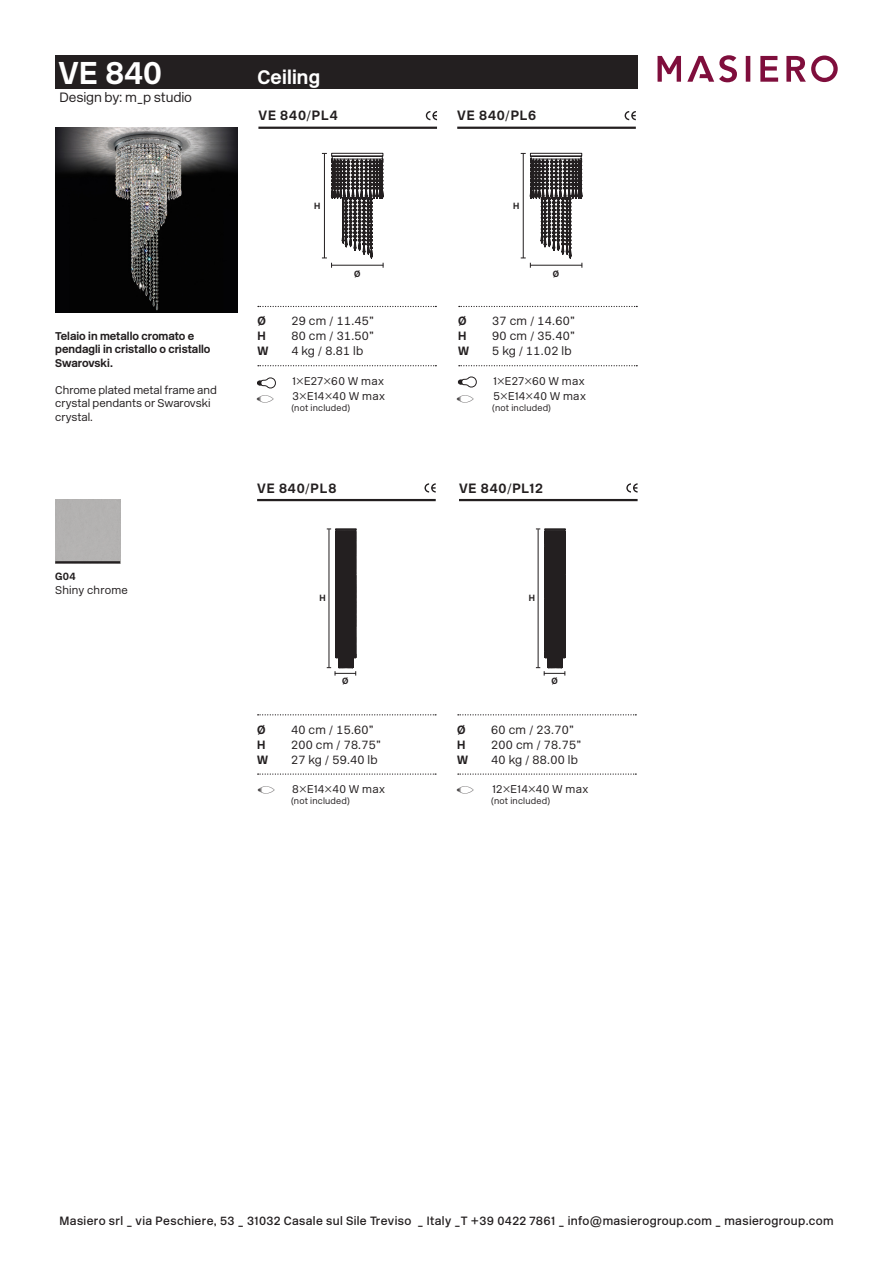
<style>
.page{position:relative;width:893px;height:1263px;background:#fff}
.page>*{position:absolute;margin:0;border:0;box-sizing:border-box;transform-origin:0 0}
.t1{font:700 31.5px "New Rail Alphabet";color:#fff}
.t2{font:700 19.5px "New Rail Alphabet";letter-spacing:.01em;color:#fff}
.TECNICO_dati{font:18.75px "Masiero Lamp";color:#231f20}
.TECNICO_codice_prodo{font:700 13.5px "New Rail Alphabet";letter-spacing:.06em;color:#231f20}
.t3{font:300 13.5px "New Rail Alphabet";letter-spacing:-.01em;color:#231f20}
.TABELLA_dati{font:300 12px "New Rail Alphabet";letter-spacing:.02em;color:#231f20}
.t4{font:500 12px "New Rail Alphabet";letter-spacing:.03em;color:#231f20}
.TABELLA_dati-2{font:700 12px "New Rail Alphabet";color:#231f20}
.TECNICO_dati-2{font:300 11.25px/13.5px "New Rail Alphabet";color:#231f20}
.t5{font:700 11.25px/13.5px "New Rail Alphabet";color:#231f20}
.APERTURA_dida_immagi{font:300 11.25px "New Rail Alphabet";letter-spacing:.02em;color:#231f20}
.APERTURA_dida_immagi-2{font:700 10.5px "New Rail Alphabet";color:#231f20}
.TABELLA_lighting_sys{font:300 9px "New Rail Alphabet";letter-spacing:.02em;color:#231f20}
.DISEGNO_quote{font:700 9px "New Rail Alphabet";color:#231f20}
</style>
<div class="page">
<svg style="left:657px;top:55px;width:181px;height:27px"></svg>
<img style="left:55px;top:128px;width:182px;height:185px">
<div style="left:55px;top:55px;width:583px;height:34px;background:#231f20"></div>
<hr style="left:258px;top:127px;width:179px;height:2px;background:#231f20">
<svg style="left:426px;top:111px;width:11px;height:9px"></svg>
<hr style="left:457px;top:127px;width:179px;height:2px;background:#231f20">
<svg style="left:625px;top:111px;width:11px;height:9px"></svg>
<hr style="left:257px;top:499px;width:179px;height:2px;background:#231f20">
<svg style="left:424px;top:483px;width:12px;height:10px"></svg>
<hr style="left:459px;top:499px;width:179px;height:2px;background:#231f20">
<svg style="left:626px;top:483px;width:12px;height:10px"></svg>
<svg style="left:322px;top:153px;width:62px;height:115px"></svg>
<svg style="left:521px;top:153px;width:62px;height:115px"></svg>
<svg style="left:327px;top:529px;width:29px;height:147px"></svg>
<svg style="left:536px;top:529px;width:30px;height:147px"></svg>
<svg style="left:258px;top:306px;width:178px;height:1px"></svg>
<svg style="left:258px;top:365px;width:178px;height:1px"></svg>
<svg style="left:257px;top:377px;width:19px;height:12px"></svg>
<svg style="left:459px;top:306px;width:178px;height:1px"></svg>
<svg style="left:459px;top:365px;width:178px;height:1px"></svg>
<svg style="left:458px;top:376px;width:19px;height:12px"></svg>
<svg style="left:258px;top:714px;width:178px;height:1px"></svg>
<svg style="left:258px;top:773px;width:178px;height:2px"></svg>
<svg style="left:458px;top:714px;width:178px;height:1px"></svg>
<svg style="left:458px;top:773px;width:178px;height:2px"></svg>
<hr style="left:55px;top:561px;width:65px;height:2px;background:#231f20">
<p class="t1" style="left:58px;top:52px;width:105px">VE 840</p>
<p class="t2" style="left:257px;top:64px;width:64px">Ceiling</p>
<p class="t3" style="left:60px;top:89px;width:134px">Design by: m_p studio</p>
<p class="t5" style="left:55px;top:329px;width:157px">Telaio in metallo cromato e pendagli in cristallo o cristallo<br>Swarovski.</p>
<p class="TECNICO_dati-2" style="left:55px;top:383px;width:163px">Chrome plated metal frame and crystal pendants or Swarovski crystal.</p>
<p class="APERTURA_dida_immagi-2" style="left:55px;top:569px;width:22px">G04</p>
<p class="APERTURA_dida_immagi" style="left:55px;top:583px;width:74px">Shiny chrome</p>
<p class="TECNICO_codice_prodo" style="left:258px;top:106px;width:81px">VE 840/PL4</p>
<p class="TECNICO_codice_prodo" style="left:457px;top:106px;width:81px">VE 840/PL6</p>
<p class="DISEGNO_quote" style="left:314px;top:200px;width:8px">H</p>
<p class="DISEGNO_quote" style="left:513px;top:200px;width:8px">H</p>
<p class="DISEGNO_quote" style="left:354px;top:267px;width:8px">Ø</p>
<p class="DISEGNO_quote" style="left:553px;top:267px;width:8px">Ø</p>
<p class="TABELLA_dati-2" style="left:257px;top:313px;width:10px">Ø</p>
<p class="TABELLA_dati" style="left:291px;top:313px;width:84px">29 cm / 11.45”</p>
<p class="TABELLA_dati-2" style="left:257px;top:328px;width:10px">H</p>
<p class="TABELLA_dati" style="left:291px;top:328px;width:84px">80 cm / 31.50”</p>
<p class="TABELLA_dati-2" style="left:257px;top:343px;width:12px">W</p>
<p class="TABELLA_dati" style="left:291px;top:343px;width:73px">4 kg / 8.81 lb</p>
<p class="TECNICO_dati-2" style="left:293px;top:374px;width:93px">1×E27×60 W max</p>
<p class="TECNICO_dati-2" style="left:293px;top:389px;width:94px">3×E14×40 W max</p>
<p class="TECNICO_dati" style="left:257px;top:393px;width:27px">3</p>
<p class="TABELLA_lighting_sys" style="left:291px;top:401px;width:60px">(not included)</p>
<p class="TABELLA_dati-2" style="left:458px;top:313px;width:10px">Ø</p>
<p class="TABELLA_dati" style="left:492px;top:313px;width:84px">37 cm / 14.60”</p>
<p class="TABELLA_dati-2" style="left:458px;top:328px;width:10px">H</p>
<p class="TABELLA_dati" style="left:492px;top:328px;width:84px">90 cm / 35.40”</p>
<p class="TABELLA_dati-2" style="left:458px;top:343px;width:12px">W</p>
<p class="TABELLA_dati" style="left:492px;top:343px;width:81px">5 kg / 11.02 lb</p>
<p class="TECNICO_dati-2" style="left:493px;top:374px;width:93px">1×E27×60 W max</p>
<p class="TECNICO_dati-2" style="left:493px;top:389px;width:94px">5×E14×40 W max</p>
<p class="TECNICO_dati" style="left:457px;top:392px;width:27px">3</p>
<p class="TABELLA_lighting_sys" style="left:492px;top:401px;width:60px">(not included)</p>
<p class="TECNICO_codice_prodo" style="left:257px;top:479px;width:81px">VE 840/PL8</p>
<p class="TECNICO_codice_prodo" style="left:459px;top:479px;width:85px">VE 840/PL12</p>
<p class="DISEGNO_quote" style="left:320px;top:592px;width:8px">H</p>
<p class="DISEGNO_quote" style="left:529px;top:592px;width:8px">H</p>
<p class="DISEGNO_quote" style="left:342px;top:675px;width:8px">Ø</p>
<p class="DISEGNO_quote" style="left:551px;top:675px;width:8px">Ø</p>
<p class="TABELLA_dati-2" style="left:257px;top:722px;width:10px">Ø</p>
<p class="TABELLA_dati" style="left:291px;top:722px;width:84px">40 cm / 15.60”</p>
<p class="TABELLA_dati-2" style="left:257px;top:737px;width:10px">H</p>
<p class="TABELLA_dati" style="left:291px;top:737px;width:91px">200 cm / 78.75”</p>
<p class="TABELLA_dati-2" style="left:257px;top:752px;width:12px">W</p>
<p class="TABELLA_dati" style="left:291px;top:752px;width:88px">27 kg / 59.40 lb</p>
<p class="TECNICO_dati-2" style="left:292px;top:782px;width:94px">8×E14×40 W max</p>
<p class="TECNICO_dati" style="left:258px;top:784px;width:27px">3</p>
<p class="TABELLA_dati-2" style="left:457px;top:722px;width:10px">Ø</p>
<p class="TABELLA_dati" style="left:491px;top:722px;width:84px">60 cm / 23.70”</p>
<p class="TABELLA_dati-2" style="left:457px;top:737px;width:10px">H</p>
<p class="TABELLA_dati" style="left:491px;top:737px;width:91px">200 cm / 78.75”</p>
<p class="TABELLA_dati-2" style="left:457px;top:752px;width:12px">W</p>
<p class="TABELLA_dati" style="left:491px;top:752px;width:88px">40 kg / 88.00 lb</p>
<p class="TECNICO_dati-2" style="left:492px;top:782px;width:98px">12×E14×40 W max</p>
<p class="TECNICO_dati" style="left:457px;top:784px;width:27px">3</p>
<p class="TABELLA_lighting_sys" style="left:291px;top:795px;width:60px">(not included)</p>
<p class="TABELLA_lighting_sys" style="left:491px;top:795px;width:60px">(not included)</p>
<p class="t4" style="left:60px;top:1213px;width:776px">Masiero srl _ via Peschiere, 53 _ 31032 Casale sul Sile Treviso _ Italy _T +39 0422 7861 _ info@masierogroup.com _ masierogroup.com</p>
</div>
